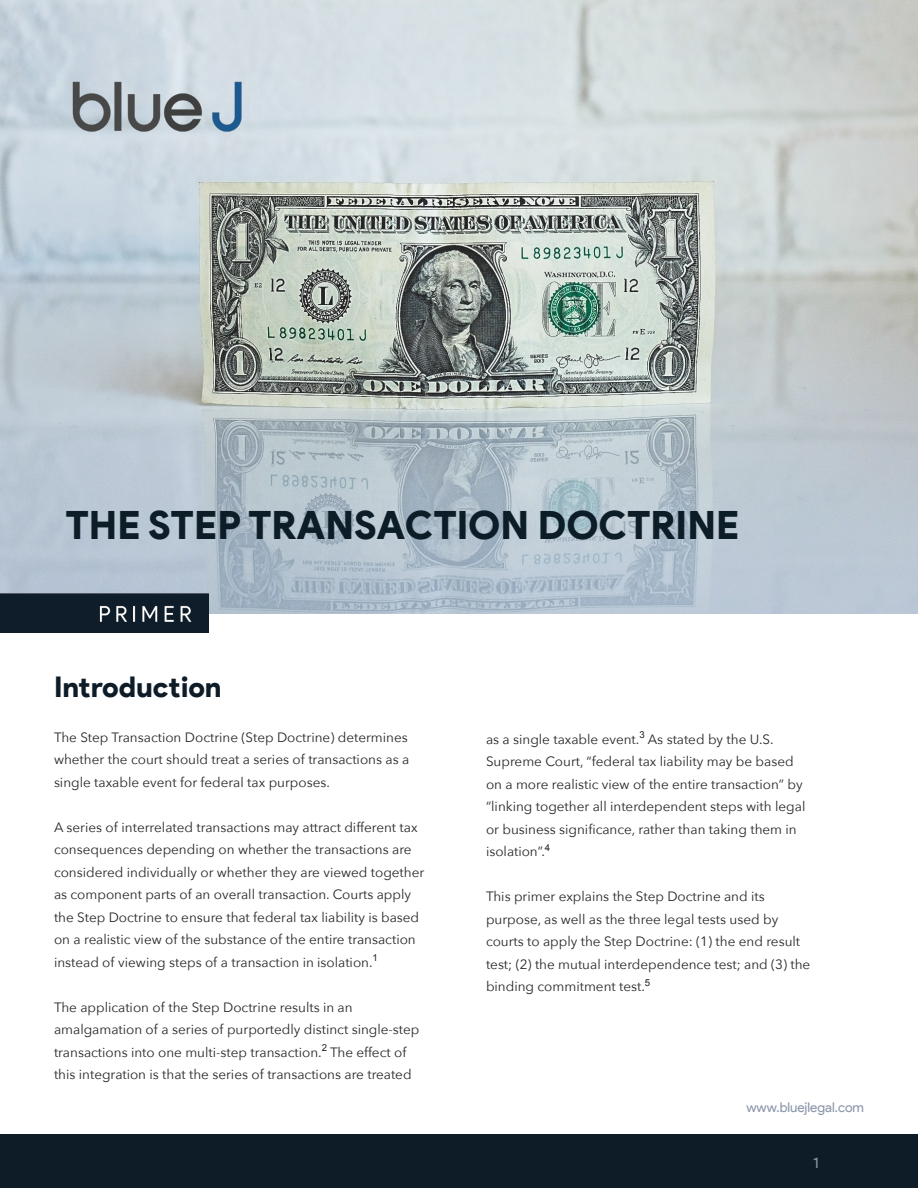
<style>
.page{position:relative;width:918px;height:1188px;background:#fff}
.page>*{position:absolute;margin:0;border:0;box-sizing:border-box;transform-origin:0 0}
.t1{font:900 39px "Product Sans";color:#0d1d27}
.t2{font:900 28.5px "Product Sans";letter-spacing:-.005em;color:#0e1c28}
.t3{font:15px "Product Sans";color:#8c98aa}
.t4{font:13.5px/22.5px "Avenir Next";color:#252626}
.t5{font:13.5px "Product Sans";color:#8d98ab}
</style>
<div class="page">
<div style="left:0;top:1135px;width:918px;height:53px;background:#0e1c27"></div>
<img style="left:0;top:0;width:918px;height:613px">
<img style="left:0;top:594px;width:208px;height:39px">
<img style="left:65px;top:78px;width:183px;height:58px">
<p class="t1" style="left:65px;top:501px;width:675px">THE STEP TRANSACTION DOCTRINE</p>
<p class="t2" style="left:54px;top:669px;width:169px">Introduction</p>
<p class="t4" style="left:54px;top:725px;width:357px;text-align:justify">The Step Transaction Doctrine (Step Doctrine) determines whether the court should treat a series of transactions as a single taxable event for federal tax purposes.</p>
<p class="t4" style="left:54px;top:815px;width:372px">A series of interrelated transactions may attract different tax consequences depending on whether the transactions are considered individually or whether they are viewed together as component parts of an overall transaction. Courts apply the Step Doctrine to ensure that federal tax liability is based on a realistic view of the substance of the entire transaction instead of viewing steps of a transaction in isolation.<sup>1</sup></p>
<p class="t4" style="left:54px;top:995px;width:367px">The application of the Step Doctrine results in an amalgamation of a series of purportedly distinct single-step transactions into one multi-step transaction.<sup>2</sup> The effect of this integration is that the series of transactions are treated</p>
<p class="t4" style="left:486px;top:727px;width:321px">as a single taxable event.<sup>3</sup> As stated by the U.S.<br>Supreme Court, “federal tax liability may be based on a more realistic view of the entire transaction” by “linking together all interdependent steps with legal or business significance, rather than taking them in isolation”.<sup>4</sup></p>
<p class="t4" style="left:486px;top:885px;width:326px">This primer explains the Step Doctrine and its purpose, as well as the three legal tests used by courts to apply the Step Doctrine: (1) the end result test; (2) the mutual interdependence test; and (3) the binding commitment test.<sup>5</sup></p>
<p class="t5" style="left:746px;top:1100px;width:119px">www.bluejlegal.com</p>
<p class="t3" style="left:813px;top:1155px;width:7px">1</p>
</div>
